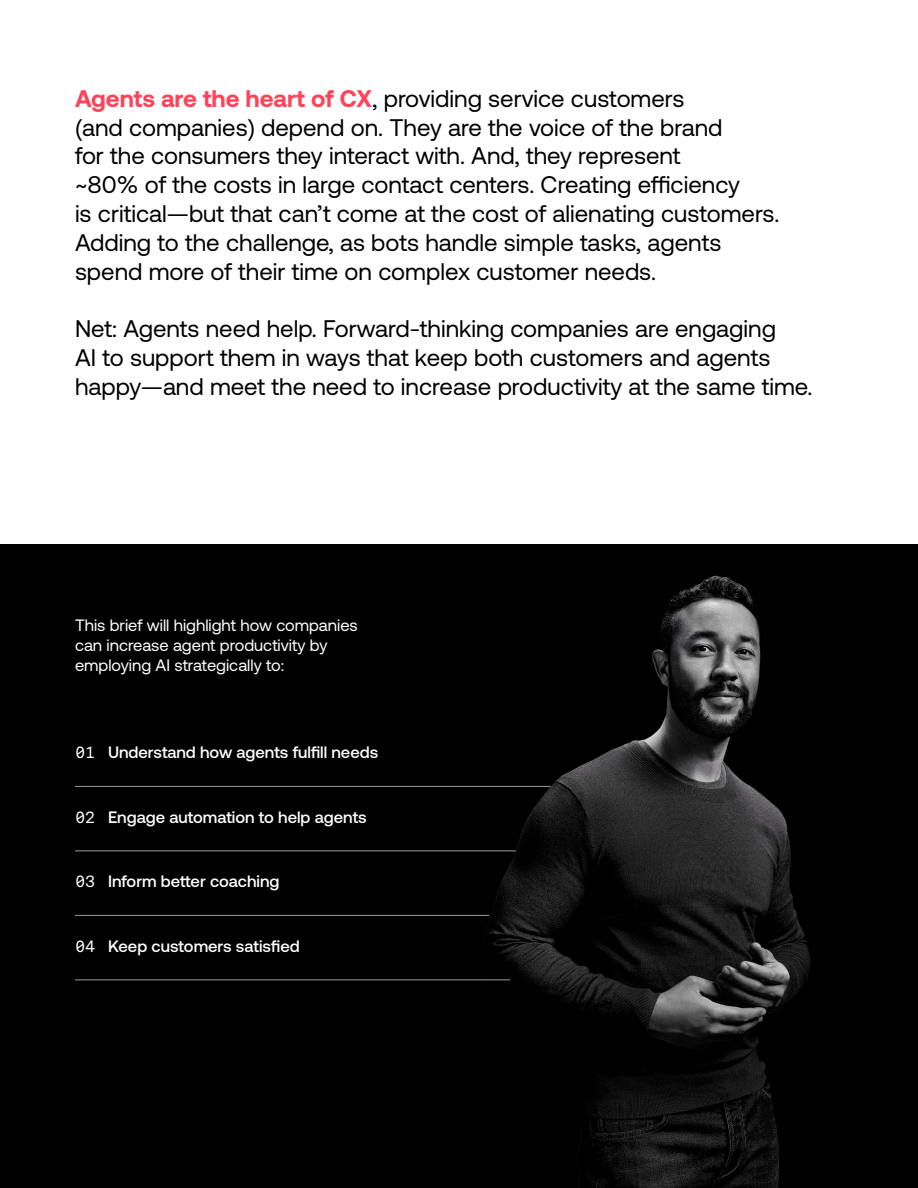
<style>
.page{position:relative;width:918px;height:1188px;background:#fff}
.page>*{position:absolute;margin:0;border:0;box-sizing:border-box;transform-origin:0 0}
.t1{font:24px/28.8px "Aeonik";color:#000}
.t2{font:500 16.5px "Aeonik";color:#fff}
.t3{font:16.5px/19.8px "Aeonik";color:#fff}
.s1{font-weight:700;color:#ff435a}
.s2{font-family:"Messina Sans Mono";font-weight:400}
</style>
<div class="page">
<div style="left:0;top:545px;width:918px;height:643px;background:#000"></div>
<img style="left:404px;top:575px;width:407px;height:613px">
<hr style="left:75px;top:786px;width:475px;height:1px;background:#9c9c9d">
<hr style="left:75px;top:851px;width:441px;height:1px;background:#9c9c9d">
<hr style="left:75px;top:915px;width:414px;height:1px;background:#9c9c9d">
<hr style="left:75px;top:980px;width:435px;height:1px;background:#9c9c9d">
<p class="t1" style="left:75px;top:84px;width:706px"><span class="s1">Agents are the heart of CX</span>, providing service customers<br>(and companies) depend on. They are the voice of the brand<br>for the consumers they interact with. And, they represent<br>~80% of the costs in large contact centers. Creating efficiency<br>is critical—but that can’t come at the cost of alienating customers.<br>Adding to the challenge, as bots handle simple tasks, agents spend more of their time on complex customer needs.</p>
<p class="t1" style="left:75px;top:314px;width:739px">Net: Agents need help. Forward-thinking companies are engaging<br>AI to support them in ways that keep both customers and agents happy—and meet the need to increase productivity at the same time.</p>
<p class="t3" style="left:75px;top:616px;width:284px">This brief will highlight how companies can increase agent productivity by employing AI strategically to:</p>
<p class="t2" style="left:75px;top:743px;width:305px"><span class="s2">01</span> Understand how agents fulfill needs</p>
<p class="t2" style="left:75px;top:808px;width:293px"><span class="s2">02</span> Engage automation to help agents</p>
<p class="t2" style="left:75px;top:872px;width:206px"><span class="s2">03</span> Inform better coaching</p>
<p class="t2" style="left:75px;top:937px;width:226px"><span class="s2">04</span> Keep customers satisfied</p>
</div>
